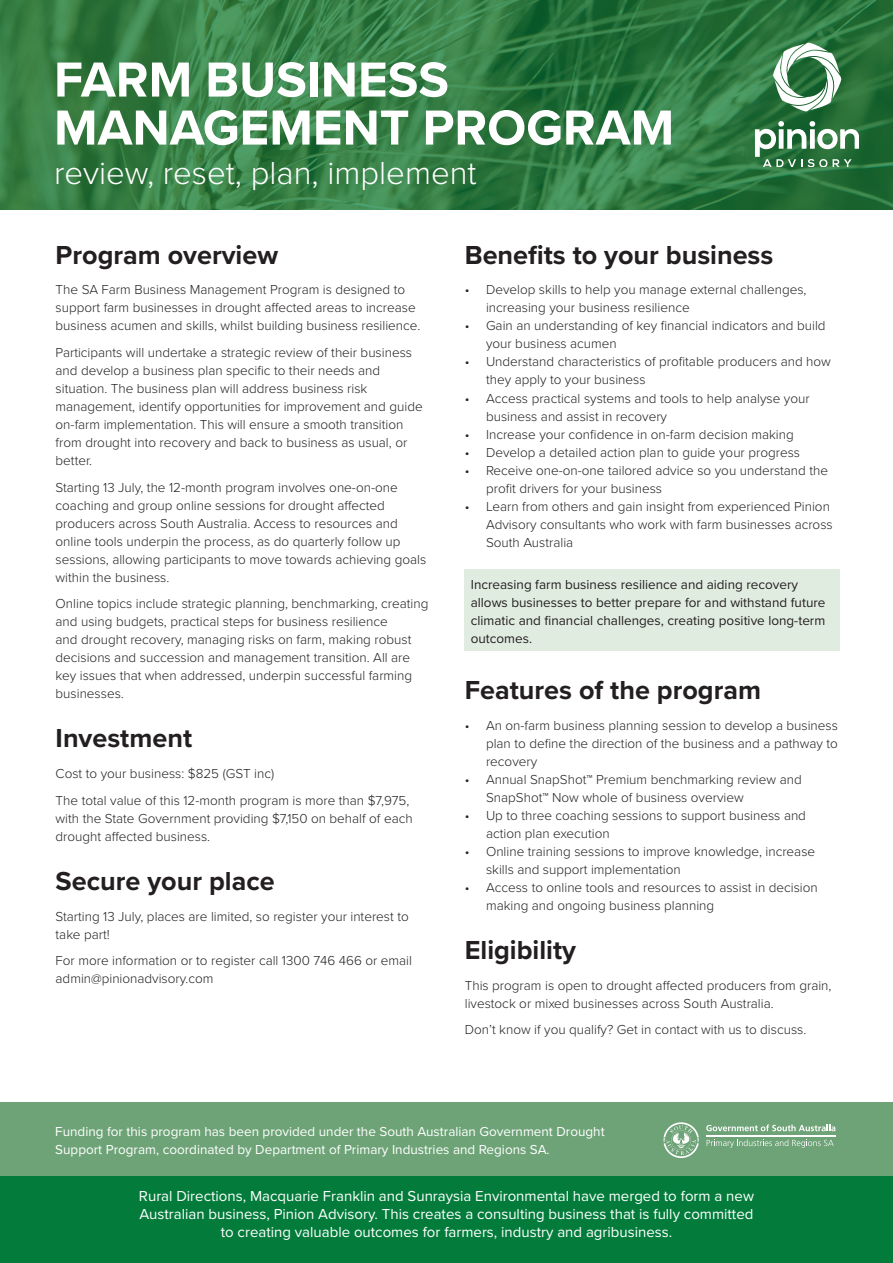
<style>
.page{position:relative;width:893px;height:1263px;background:#fff}
.page>*{position:absolute;margin:0;border:0;box-sizing:border-box;transform-origin:0 0}
.Title_1{font:700 51px/48px "Proxima Nova";color:#fff}
.Title_2{font:300 33px "Proxima Nova";color:#fff}
.Title_4{font:700 27px "Proxima Nova";color:#231f20}
.bodycopy{font:15px/18px "Proxima Nova";color:#fff;text-align:center}
.bodycopy-2{font:300 13.5px/18px "Proxima Nova";color:#231f20}
.bodycopy-3{font:13.5px/18px "Proxima Nova";color:#231f20}
.bodycopy-4{font:13.5px/18px "Proxima Nova";color:#fff}
</style>
<div class="page">
<svg style="left:0;top:0;width:893px;height:209px;background:#327c43"></svg>
<svg style="left:755px;top:120px;width:104px;height:47px"></svg>
<svg style="left:773px;top:43px;width:68px;height:69px"></svg>
<div style="left:465px;top:569px;width:375px;height:82px;background:#e1ece1"></div>
<div style="left:0;top:1102px;width:893px;height:74px;background:#6da376"></div>
<div style="left:0;top:1176px;width:893px;height:87px;background:#037c3b"></div>
<svg style="left:706px;top:1124px;width:129px;height:7px"></svg>
<hr style="left:706px;top:1135px;width:129px;height:1px;background:#fff">
<svg style="left:707px;top:1139px;width:127px;height:9px"></svg>
<svg style="left:663px;top:1122px;width:36px;height:36px"></svg>
<p class="Title_1" style="left:54px;top:54px;width:622px">FARM BUSINESS<br>MANAGEMENT PROGRAM</p>
<p class="Title_2" style="left:54px;top:149px;width:424px">review, reset, plan, implement</p>
<p class="Title_4" style="left:56px;top:235px;width:224px">Program overview</p>
<p class="bodycopy-2" style="left:56px;top:280px;width:366px">The SA Farm Business Management Program is designed to support farm businesses in drought affected areas to increase business acumen and skills, whilst building business resilience.</p>
<p class="bodycopy-2" style="left:56px;top:343px;width:369px">Participants will undertake a strategic review of their business and develop a business plan specific to their needs and situation. The business plan will address business risk management, identify opportunities for improvement and guide on-farm implementation. This will ensure a smooth transition from drought into recovery and back to business as usual, or better.</p>
<p class="bodycopy-2" style="left:56px;top:477px;width:372px">Starting 13 July, the 12-month program involves one-on-one coaching and group online sessions for drought affected producers across South Australia. Access to resources and online tools underpin the process, as do quarterly follow up sessions, allowing participants to move towards achieving goals within the business.</p>
<p class="bodycopy-2" style="left:56px;top:594px;width:374px">Online topics include strategic planning, benchmarking, creating and using budgets, practical steps for business resilience<br>and drought recovery, managing risks on farm, making robust decisions and succession and management transition. All are key issues that when addressed, underpin successful farming businesses.</p>
<p class="Title_4" style="left:56px;top:718px;width:138px">Investment</p>
<p class="bodycopy-2" style="left:56px;top:764px;width:220px">Cost to your business: $825 (GST inc)</p>
<p class="bodycopy-2" style="left:56px;top:790px;width:359px">The total value of this 12-month program is more than $7,975, with the State Government providing $7,150 on behalf of each drought affected business.</p>
<p class="Title_4" style="left:56px;top:861px;width:221px">Secure your place</p>
<p class="bodycopy-2" style="left:56px;top:907px;width:355px">Starting 13 July, places are limited, so register your interest to take part!</p>
<p class="bodycopy-2" style="left:56px;top:951px;width:358px">For more information or to register call 1300 746 466 or email admin@pinionadvisory.com</p>
<p class="Title_4" style="left:465px;top:235px;width:310px">Benefits to your business</p>
<p class="bodycopy-2" style="left:486px;top:280px;width:322px;text-indent:-21px">• Develop skills to help you manage external challenges, increasing your business resilience</p>
<p class="bodycopy-2" style="left:486px;top:316px;width:341px;text-indent:-21px">• Gain an understanding of key financial indicators and build your business acumen</p>
<p class="bodycopy-2" style="left:486px;top:352px;width:346px;text-indent:-21px">• Understand characteristics of profitable producers and how they apply to your business</p>
<p class="bodycopy-2" style="left:486px;top:388px;width:325px;text-indent:-21px">• Access practical systems and tools to help analyse your business and assist in recovery</p>
<p class="bodycopy-2" style="left:465px;top:424px;width:331px">• Increase your confidence in on-farm decision making</p>
<p class="bodycopy-2" style="left:465px;top:442px;width:337px">• Develop a detailed action plan to guide your progress</p>
<p class="bodycopy-2" style="left:486px;top:460px;width:344px;text-indent:-21px">• Receive one-on-one tailored advice so you understand the profit drivers for your business</p>
<p class="bodycopy-2" style="left:486px;top:496px;width:348px;text-indent:-21px">• Learn from others and gain insight from experienced Pinion<br>Advisory consultants who work with farm businesses across<br>South Australia</p>
<p class="bodycopy-3" style="left:471px;top:575px;width:356px">Increasing farm business resilience and aiding recovery allows businesses to better prepare for and withstand future climatic and financial challenges, creating positive long-term outcomes.</p>
<p class="Title_4" style="left:465px;top:670px;width:298px">Features of the program</p>
<p class="bodycopy-2" style="left:486px;top:715px;width:353px;text-align:justify;text-indent:-21px">• An on-farm business planning session to develop a business plan to define the direction of the business and a pathway to recovery</p>
<p class="bodycopy-2" style="left:486px;top:769px;width:317px;text-indent:-21px">• Annual SnapShot™ Premium benchmarking review and<br>SnapShot™ Now whole of business overview</p>
<p class="bodycopy-2" style="left:486px;top:805px;width:321px;text-indent:-21px">• Up to three coaching sessions to support business and action plan execution</p>
<p class="bodycopy-2" style="left:486px;top:841px;width:331px;text-indent:-21px">• Online training sessions to improve knowledge, increase skills and support implementation</p>
<p class="bodycopy-2" style="left:486px;top:877px;width:333px;text-indent:-21px">• Access to online tools and resources to assist in decision making and ongoing business planning</p>
<p class="Title_4" style="left:465px;top:930px;width:113px">Eligibility</p>
<p class="bodycopy-2" style="left:465px;top:975px;width:368px">This program is open to drought affected producers from grain, livestock or mixed businesses across South Australia.</p>
<p class="bodycopy-2" style="left:465px;top:1020px;width:343px">Don’t know if you qualify? Get in contact with us to discuss.</p>
<p class="bodycopy-4" style="left:55px;top:1122px;width:551px">Funding for this program has been provided under the South Australian Government Drought<br>Support Program, coordinated by Department of Primary Industries and Regions SA.</p>
<p class="bodycopy" style="left:139px;top:1186px;width:617px">Rural Directions, Macquarie Franklin and Sunraysia Environmental have merged to form a new<br>Australian business, Pinion Advisory. This creates a consulting business that is fully committed to creating valuable outcomes for farmers, industry and agribusiness.</p>
</div>
